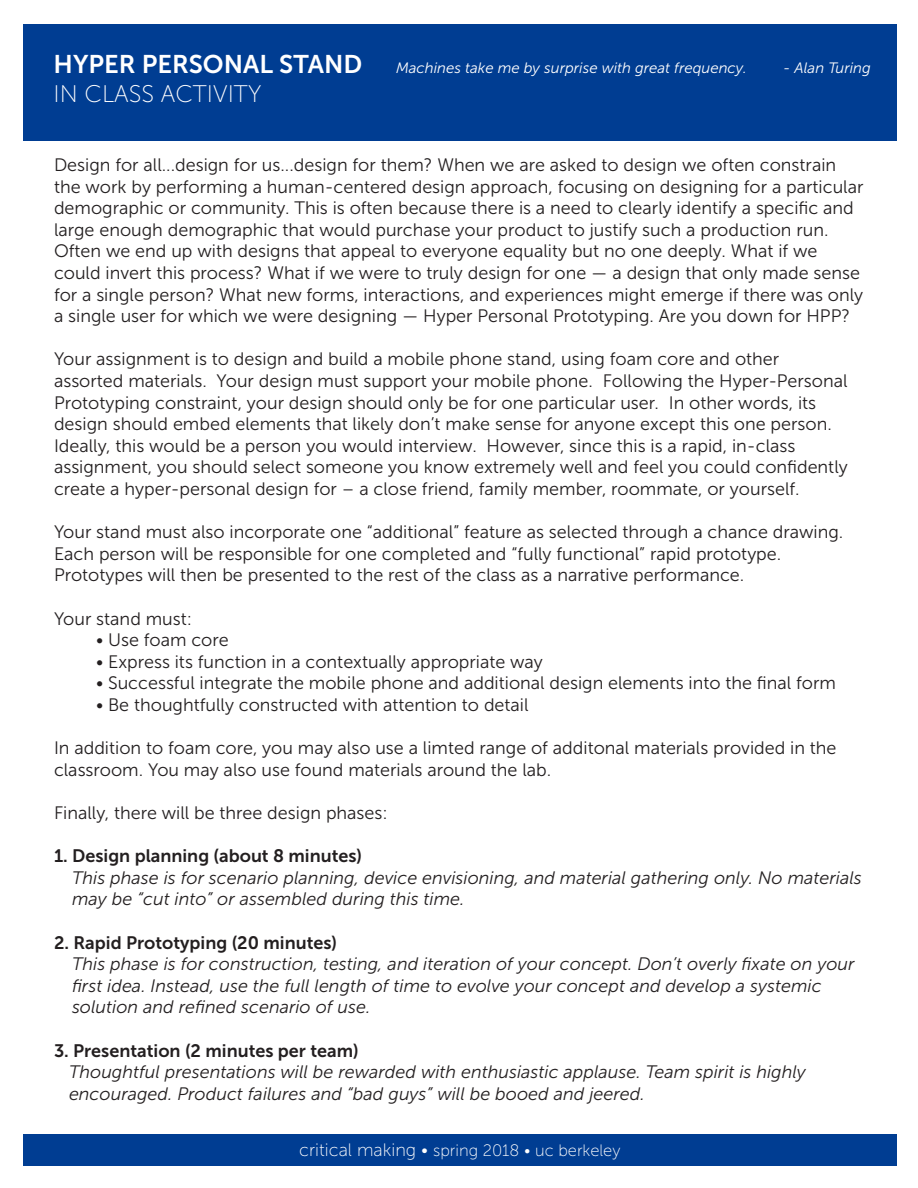
<style>
.page{position:relative;width:918px;height:1188px;background:#fff}
.page>*{position:absolute;margin:0;border:0;box-sizing:border-box;transform-origin:0 0}
.t1{font:25.5px "Museo Sans 700";color:#fff}
.t2{font:24px "Museo Sans 100";color:#fff}
.Paragraph_Style_1{font:18px/21.6px "Museo Sans 300";color:#231f20}
.Paragraph_Style_1-2{font:italic 18px/21.6px "Museo Sans 300";color:#231f20}
.Paragraph_Style_1-3{font:18px "Museo Sans 700";color:#231f20}
.t3{font:16.5px "Museo Sans 100";color:#fff}
.t4{font:italic 15px "Museo Sans 300";color:#fff}
.s1{font-size:18px}
</style>
<div class="page">
<div style="left:23px;top:25px;width:874px;height:116px;background:#003d92"></div>
<div style="left:23px;top:1134px;width:874px;height:31px;background:#003d92"></div>
<p class="t1" style="left:54px;top:50px;width:310px">HYPER PERSONAL STAND</p>
<p class="t2" style="left:54px;top:81px;width:209px">IN CLASS ACTIVITY</p>
<p class="t4" style="left:396px;top:60px;width:352px">Machines take me by surprise with great frequency.</p>
<p class="t4" style="left:783px;top:60px;width:89px">- Alan Turing</p>
<p class="Paragraph_Style_1" style="left:54px;top:154px;width:784px">Design for all...design for us...design for them? When we are asked to design we often constrain</p>
<p class="Paragraph_Style_1" style="left:54px;top:176px;width:811px">the work by performing a human-centered design approach, focusing on designing for a particular demographic or community. This is often because there is a need to clearly identify a specific and large enough demographic that would purchase your product to justify such a production run.<br>Often we end up with designs that appeal to everyone equality but no one deeply. What if we could invert this process? What if we were to truly design for one — a design that only made sense for a single person? What new forms, interactions, and experiences might emerge if there was only a single user for which we were designing — Hyper Personal Prototyping. Are you down for HPP?</p>
<p class="Paragraph_Style_1" style="left:54px;top:349px;width:795px">Your assignment is to design and build a mobile phone stand, using foam core and other assorted materials. Your design must support your mobile phone. Following the Hyper-Personal Prototyping constraint, your design should only be for one particular user. In other words, its design should embed elements that likely don’t make sense for anyone except this one person.<br>Ideally, this would be a person you would interview. However, since this is a rapid, in-class assignment, you should select someone you know extremely well and feel you could confidently create a hyper-personal design for – a close friend, family member, roommate, or yourself.</p>
<p class="Paragraph_Style_1" style="left:54px;top:521px;width:791px">Your stand must also incorporate one “additional” feature as selected through a chance drawing.<br>Each person will be responsible for one completed and “fully functional” rapid prototype.<br>Prototypes will then be presented to the rest of the class as a narrative performance.</p>
<p class="Paragraph_Style_1" style="left:54px;top:608px;width:140px">Your stand must:</p>
<p class="Paragraph_Style_1" style="left:96px;top:629px;width:134px">• Use foam core</p>
<p class="Paragraph_Style_1" style="left:96px;top:651px;width:448px">• Express its function in a contextually appropriate way</p>
<p class="Paragraph_Style_1" style="left:96px;top:673px;width:742px">• Successful integrate the mobile phone and additional design elements into the final form</p>
<p class="Paragraph_Style_1" style="left:96px;top:694px;width:434px">• Be thoughtfully constructed with attention to detail</p>
<p class="Paragraph_Style_1" style="left:54px;top:737px;width:784px">In addition to foam core, you may also use a limted range of additonal materials provided in the classroom. You may also use found materials around the lab.</p>
<p class="Paragraph_Style_1" style="left:54px;top:802px;width:335px">Finally, there will be three design phases:</p>
<p class="Paragraph_Style_1-3" style="left:54px;top:846px;width:310px">1. Design planning (about 8 minutes)</p>
<p class="Paragraph_Style_1-2" style="left:72px;top:867px;width:791px">This phase is for scenario planning, device envisioning, and material gathering only. No materials may be “cut into” or assembled during this time.</p>
<p class="Paragraph_Style_1-3" style="left:54px;top:932px;width:285px">2. Rapid Prototyping (20 minutes)</p>
<p class="Paragraph_Style_1-2" style="left:72px;top:953px;width:784px">This phase is for construction, testing, and iteration of your concept. Don’t overly fixate on your first idea. Instead, use the full length of time to evolve your concept and develop a systemic solution and refined scenario of use.</p>
<p class="Paragraph_Style_1-3" style="left:54px;top:1040px;width:306px">3. Presentation (2 minutes per team)</p>
<p class="Paragraph_Style_1-2" style="left:69px;top:1061px;width:738px">Thoughtful presentations will be rewarded with enthusiastic applause. Team spirit is highly encouraged. Product failures and “bad guys” will be booed and jeered.</p>
<p class="t3" style="left:299px;top:1142px;width:323px"><span class="s1">critical making •</span> spring 2018 • uc berkeley</p>
</div>
